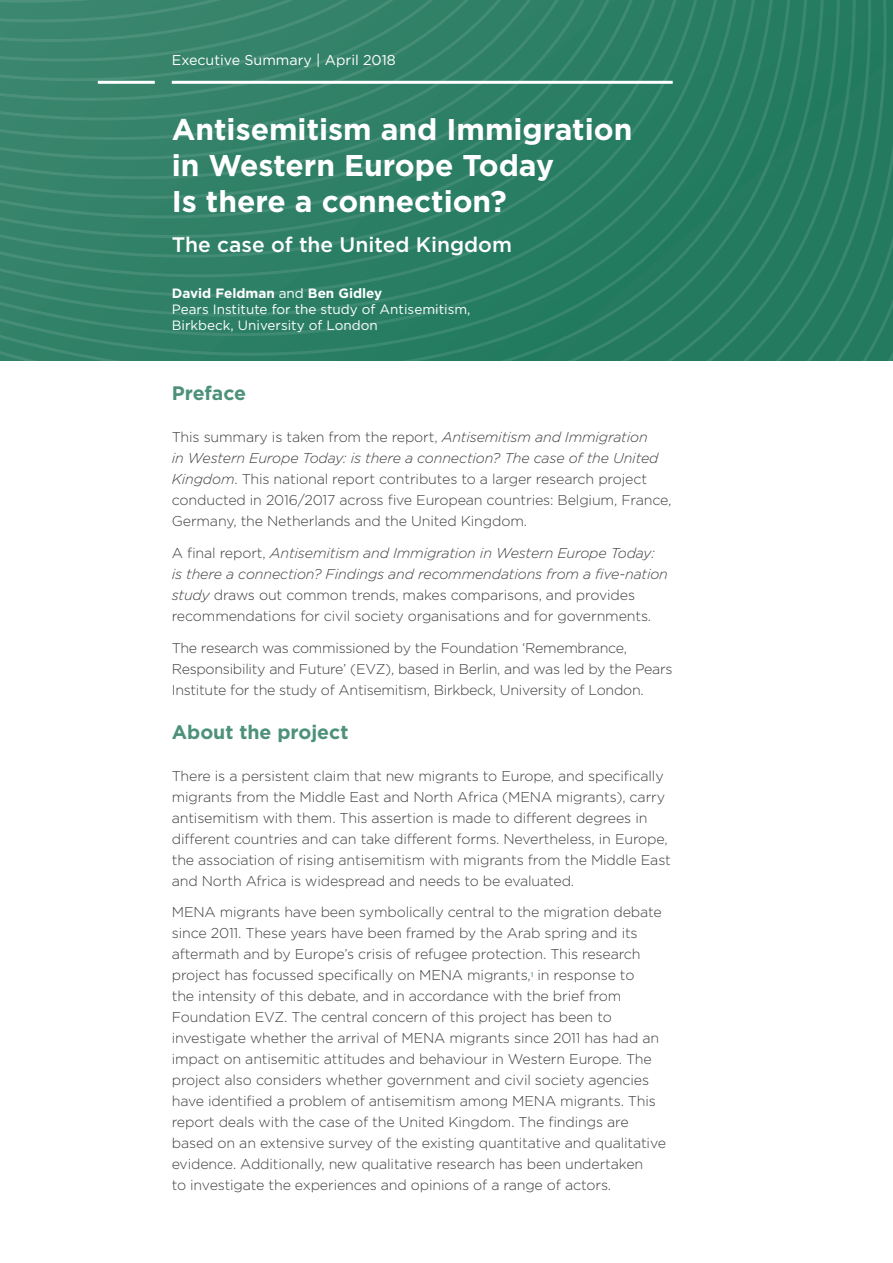
<style>
.page{position:relative;width:893px;height:1263px;background:#fff}
.page>*{position:absolute;margin:0;border:0;box-sizing:border-box;transform-origin:0 0}
.Header_2_-_Sub_hea{font:700 30px/36px "Gotham";color:#fff}
.Header_2{font:500 21px "Gotham";color:#fff}
.Header_2-2{font:700 19.5px "Gotham";color:#4d917a}
.Body{font:300 14.25px/21px "Gotham";letter-spacing:-.01em;color:#3e3e3f}
.Chapter_running_he{font:14.25px "Gotham";color:#fff}
.Authors{font:13.5px/16.2px "Gotham";color:#fff}
.Authors-2{font:700 13.5px "Gotham";color:#fff}
.s1{font-weight:400}
.s2{font-style:italic}
</style>
<div class="page">
<svg style="left:0;top:339px;width:893px;height:22px;background:#2a7d63"></svg>
<svg style="left:0;top:3px;width:893px;height:13px;background:#328269"></svg>
<svg style="left:0;top:16px;width:893px;height:13px;background:#328269"></svg>
<svg style="left:0;top:29px;width:893px;height:13px;background:#328269"></svg>
<svg style="left:0;top:42px;width:893px;height:14px;background:#318168"></svg>
<svg style="left:0;top:56px;width:893px;height:13px;background:#318168"></svg>
<svg style="left:0;top:69px;width:893px;height:13px;background:#3c8870"></svg>
<svg style="left:0;top:82px;width:893px;height:13px;background:#418b74"></svg>
<svg style="left:0;top:95px;width:893px;height:14px;background:#308167"></svg>
<svg style="left:0;top:109px;width:893px;height:13px;background:#2f8067"></svg>
<svg style="left:0;top:122px;width:893px;height:13px;background:#2e8066"></svg>
<svg style="left:0;top:135px;width:893px;height:13px;background:#2e8066"></svg>
<svg style="left:0;top:148px;width:893px;height:13px;background:#2e8066"></svg>
<svg style="left:0;top:161px;width:893px;height:14px;background:#2e7f66"></svg>
<svg style="left:0;top:175px;width:893px;height:13px;background:#2d7f66"></svg>
<svg style="left:0;top:188px;width:893px;height:13px;background:#2d7f66"></svg>
<svg style="left:0;top:201px;width:893px;height:13px;background:#2d7f65"></svg>
<svg style="left:0;top:214px;width:893px;height:14px;background:#2c7f65"></svg>
<svg style="left:0;top:228px;width:893px;height:13px;background:#2c7f65"></svg>
<svg style="left:0;top:241px;width:893px;height:13px;background:#2c7e64"></svg>
<svg style="left:0;top:254px;width:893px;height:13px;background:#2c7e64"></svg>
<svg style="left:0;top:267px;width:893px;height:13px;background:#2c7e64"></svg>
<svg style="left:0;top:280px;width:893px;height:14px;background:#2b7e64"></svg>
<svg style="left:0;top:294px;width:893px;height:45px;background:#2b7e64"></svg>
<p class="Chapter_running_he" style="left:172px;top:50px;width:226px">Executive Summary | April 2018</p>
<p class="Header_2_-_Sub_hea" style="left:172px;top:111px;width:462px">Antisemitism and Immigration in Western Europe Today<br>Is there a connection?</p>
<p class="Header_2" style="left:172px;top:231px;width:342px">The case of the United Kingdom</p>
<p class="Authors-2" style="left:172px;top:284px;width:212px">David Feldman <span class="s1">and</span> Ben Gidley</p>
<p class="Authors" style="left:172px;top:301px;width:300px">Pears Institute for the study of Antisemitism,<br>Birkbeck, University of London</p>
<p class="Header_2-2" style="left:172px;top:381px;width:76px">Preface</p>
<p class="Body" style="left:172px;top:427px;width:501px">This summary is taken from the report, <span class="s2">Antisemitism and Immigration<br>in Western Europe Today: is there a connection? The case of the United Kingdom</span>. This national report contributes to a larger research project conducted in 2016/2017 across five European countries: Belgium, France, Germany, the Netherlands and the United Kingdom.</p>
<p class="Body" style="left:172px;top:542px;width:498px">A final report, <span class="s2">Antisemitism and Immigration in Western Europe Today: is there a connection? Findings and recommendations from a five-nation study</span> draws out common trends, makes comparisons, and provides recommendations for civil society organisations and for governments.</p>
<p class="Body" style="left:172px;top:637px;width:502px">The research was commissioned by the Foundation ‘Remembrance,<br>Responsibility and Future’ (EVZ), based in Berlin, and was led by the Pears<br>Institute for the study of Antisemitism, Birkbeck, University of London.</p>
<p class="Header_2-2" style="left:172px;top:719px;width:178px">About the project</p>
<p class="Body" style="left:172px;top:765px;width:501px">There is a persistent claim that new migrants to Europe, and specifically migrants from the Middle East and North Africa (MENA migrants), carry antisemitism with them. This assertion is made to different degrees in different countries and can take different forms. Nevertheless, in Europe, the association of rising antisemitism with migrants from the Middle East and North Africa is widespread and needs to be evaluated.</p>
<p class="Body" style="left:172px;top:902px;width:496px">MENA migrants have been symbolically central to the migration debate since 2011. These years have been framed by the Arab spring and its aftermath and by Europe’s crisis of refugee protection. This research project has focussed specifically on MENA migrants,<sup>1</sup> in response to<br>the intensity of this debate, and in accordance with the brief from Foundation EVZ. The central concern of this project has been to investigate whether the arrival of MENA migrants since 2011 has had an impact on antisemitic attitudes and behaviour in Western Europe. The project also considers whether government and civil society agencies have identified a problem of antisemitism among MENA migrants. This report deals with the case of the United Kingdom. The findings are based on an extensive survey of the existing quantitative and qualitative evidence. Additionally, new qualitative research has been undertaken<br>to investigate the experiences and opinions of a range of actors.</p>
</div>
